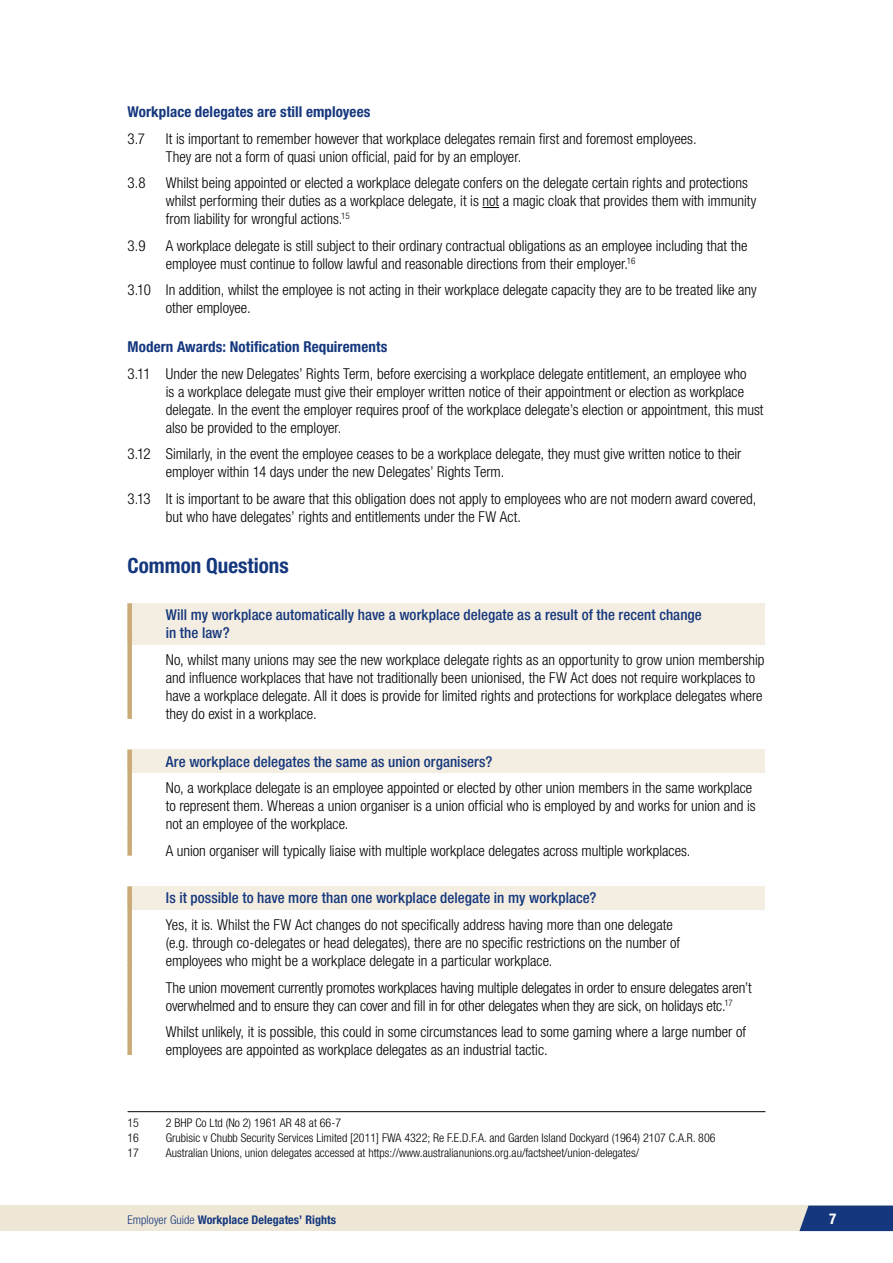
<style>
.page{position:relative;width:893px;height:1263px;background:#fff}
.page>*{position:absolute;margin:0;border:0;box-sizing:border-box;transform-origin:0 0}
.t1{font:700 condensed 21px "Helvetica Neue LT Std";color:#14377d}
.answer{font:300 condensed 15px/18px "Helvetica Neue LT Std";color:#000}
.question{font:500 condensed 15px/18px "Helvetica Neue LT Std";letter-spacing:.005em;color:#14377d}
.t2{font:700 condensed 15px "Helvetica Neue LT Std";letter-spacing:.005em;color:#14377d}
.t3{font:700 condensed 15px "Helvetica Neue LT Std";color:#fff}
.footnote_text{font:300 condensed 12px "Helvetica Neue LT Std";color:#000}
.t4{font:700 condensed 12px "Helvetica Neue LT Std";letter-spacing:.005em;color:#14377d}
.s1{font-weight:300}
</style>
<div class="page">
<div style="left:0;top:1205px;width:893px;height:26px;background:#efe7d6"></div>
<svg style="left:799px;top:1205px;width:94px;height:26px"></svg>
<svg style="left:482px;top:207px;width:17px;height:1px"></svg>
<div style="left:128px;top:603px;width:637px;height:42px;background:#f4ede1"></div>
<div style="left:127px;top:603px;width:5px;height:35px;background:#caaa77"></div>
<div style="left:127px;top:637px;width:5px;height:82px;background:#caaa77"></div>
<div style="left:128px;top:750px;width:637px;height:23px;background:#f4ede1"></div>
<div style="left:127px;top:750px;width:5px;height:17px;background:#caaa77"></div>
<div style="left:127px;top:765px;width:5px;height:64px;background:#caaa77"></div>
<div style="left:127px;top:828px;width:5px;height:28px;background:#caaa77"></div>
<div style="left:128px;top:886px;width:637px;height:24px;background:#f4ede1"></div>
<div style="left:127px;top:886px;width:5px;height:17px;background:#caaa77"></div>
<div style="left:127px;top:902px;width:5px;height:64px;background:#caaa77"></div>
<div style="left:127px;top:965px;width:5px;height:45px;background:#caaa77"></div>
<div style="left:127px;top:1009px;width:5px;height:46px;background:#caaa77"></div>
<hr style="left:128px;top:1111px;width:637px;height:1px;background:#000">
<h4 class="t2" style="left:128px;top:103px;width:244px">Workplace delegates are still employees</h4>
<p class="answer" style="left:128px;top:129px;width:19px">3.7</p>
<p class="answer" style="left:166px;top:129px;width:532px">It is important to remember however that workplace delegates remain first and foremost employees.<br>They are not a form of quasi union official, paid for by an employer.</p>
<p class="answer" style="left:128px;top:174px;width:20px">3.8</p>
<p class="answer" style="left:166px;top:174px;width:592px">Whilst being appointed or elected a workplace delegate confers on the delegate certain rights and protections whilst performing their duties as a workplace delegate, it is not a magic cloak that provides them with immunity from liability for wrongful actions.<sup>15</sup></p>
<p class="answer" style="left:128px;top:236px;width:19px">3.9</p>
<p class="answer" style="left:166px;top:236px;width:583px">A workplace delegate is still subject to their ordinary contractual obligations as an employee including that the employee must continue to follow lawful and reasonable directions from their employer.<sup>16</sup></p>
<p class="answer" style="left:166px;top:281px;width:592px;text-indent:-38px">3.10 In addition, whilst the employee is not acting in their workplace delegate capacity they are to be treated like any other employee.</p>
<h4 class="t2" style="left:128px;top:338px;width:261px">Modern Awards: Notification Requirements</h4>
<p class="answer" style="left:166px;top:364px;width:599px;text-indent:-38px">3.11 Under the new Delegates’ Rights Term, before exercising a workplace delegate entitlement, an employee who<br>is a workplace delegate must give their employer written notice of their appointment or election as workplace delegate. In the event the employer requires proof of the workplace delegate’s election or appointment, this must also be provided to the employer.</p>
<p class="answer" style="left:166px;top:445px;width:577px;text-indent:-38px">3.12 Similarly, in the event the employee ceases to be a workplace delegate, they must give written notice to their employer within 14 days under the new Delegates’ Rights Term.</p>
<p class="answer" style="left:166px;top:489px;width:592px;text-indent:-38px">3.13 It is important to be aware that this obligation does not apply to employees who are not modern award covered, but who have delegates’ rights and entitlements under the FW Act.</p>
<h3 class="t1" style="left:128px;top:552px;width:163px">Common Questions</h3>
<p class="question" style="left:166px;top:606px;width:537px">Will my workplace automatically have a workplace delegate as a result of the recent change in the law?</p>
<p class="answer" style="left:166px;top:650px;width:600px">No, whilst many unions may see the new workplace delegate rights as an opportunity to grow union membership and influence workplaces that have not traditionally been unionised, the FW Act does not require workplaces to have a workplace delegate. All it does is provide for limited rights and protections for workplace delegates where they do exist in a workplace.</p>
<p class="question" style="left:166px;top:752px;width:328px">Are workplace delegates the same as union organisers?</p>
<p class="answer" style="left:166px;top:779px;width:591px">No, a workplace delegate is an employee appointed or elected by other union members in the same workplace to represent them. Whereas a union organiser is a union official who is employed by and works for union and is not an employee of the workplace.</p>
<p class="answer" style="left:166px;top:841px;width:526px">A union organiser will typically liaise with multiple workplace delegates across multiple workplaces.</p>
<p class="question" style="left:166px;top:889px;width:432px">Is it possible to have more than one workplace delegate in my workplace?</p>
<p class="answer" style="left:166px;top:915px;width:516px">Yes, it is. Whilst the FW Act changes do not specifically address having more than one delegate (e.g. through co-delegates or head delegates), there are no specific restrictions on the number of employees who might be a workplace delegate in a particular workplace.</p>
<p class="answer" style="left:166px;top:978px;width:588px">The union movement currently promotes workplaces having multiple delegates in order to ensure delegates aren’t overwhelmed and to ensure they can cover and fill in for other delegates when they are sick, on holidays etc.<sup>17</sup></p>
<p class="answer" style="left:166px;top:1022px;width:582px">Whilst unlikely, it is possible, this could in some circumstances lead to some gaming where a large number of employees are appointed as workplace delegates as an industrial tactic.</p>
<p class="footnote_text" style="left:128px;top:1115px;width:13px">15</p>
<p class="footnote_text" style="left:166px;top:1115px;width:177px">2 BHP Co Ltd (No 2) 1961 AR 48 at 66-7</p>
<p class="footnote_text" style="left:128px;top:1130px;width:13px">16</p>
<p class="footnote_text" style="left:166px;top:1130px;width:551px">Grubisic v Chubb Security Services Limited [2011] FWA 4322; Re F.E.D.F.A. and Garden Island Dockyard (1964) 2107 C.A.R. 806</p>
<p class="footnote_text" style="left:128px;top:1145px;width:13px">17</p>
<p class="footnote_text" style="left:166px;top:1145px;width:475px">Australian Unions, union delegates accessed at https://www.australianunions.org.au/factsheet/union-delegates/</p>
<p class="t4" style="left:128px;top:1212px;width:210px"><span class="s1">Employer Guide</span> Workplace Delegates’ Rights</p>
<p class="t3" style="left:829px;top:1209px;width:9px">7</p>
</div>
